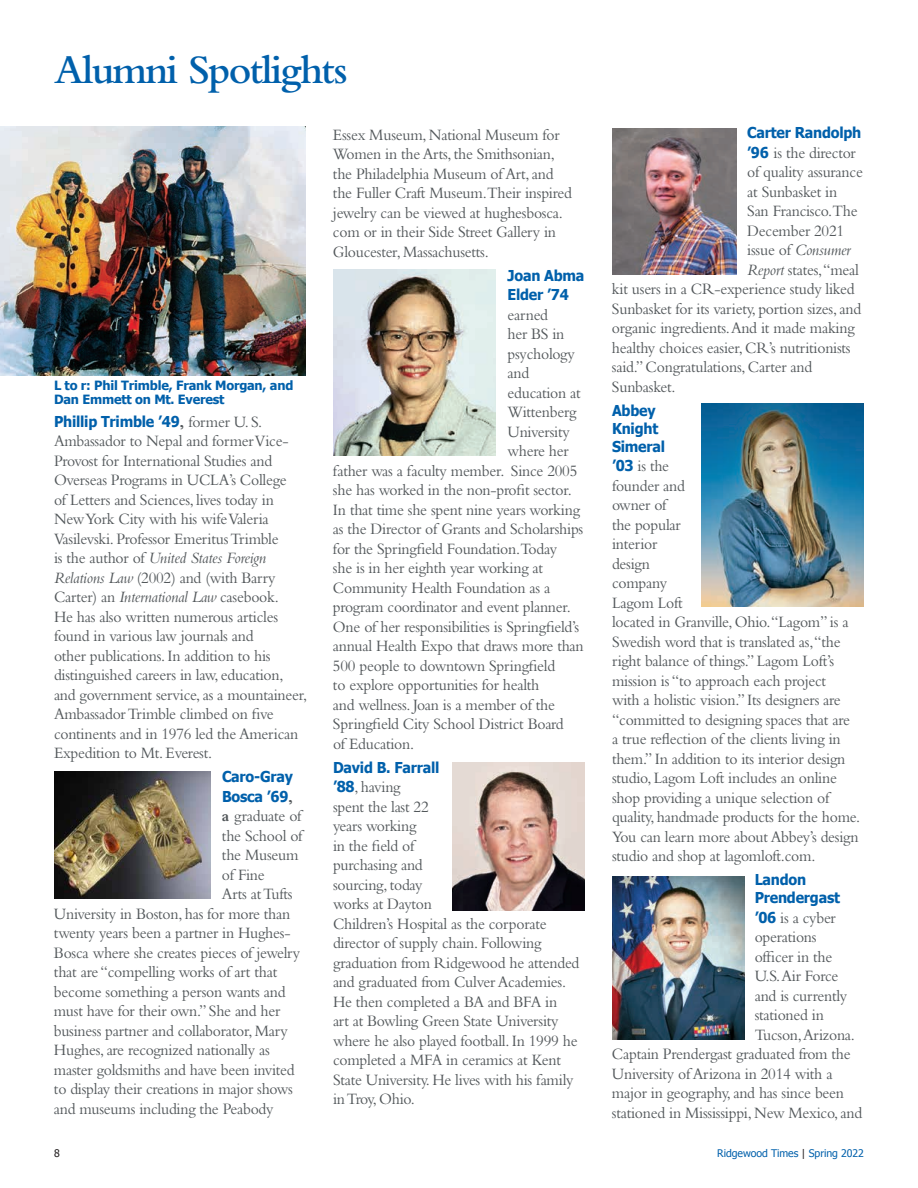
<style>
.page{position:relative;width:918px;height:1188px;background:#fff}
.page>*{position:absolute;margin:0;border:0;box-sizing:border-box;transform-origin:0 0}
.t1{font:600 42px "Bembo";letter-spacing:-.04em;color:#0060ab}
.t2{font:16.5px/19.5px "Bembo";letter-spacing:-.015em;color:#52575a;scale:.95 1}
.t3{font:italic 16.5px "Bembo";letter-spacing:-.015em;color:#52575a;scale:.95 1}
.t4{font:700 15px/18px "Tahoma";letter-spacing:-.015em;color:#0060ab;scale:.95 1}
.t5{font:700 12.75px/14.2px "Tahoma";letter-spacing:-.015em;color:#0060ab}
.t6{font:10.5px "Tahoma";letter-spacing:-.005em;color:#0060ab}
.t7{font:10.5px "Tahoma";color:#231f20}
.s1{font-family:"Bembo";font-size:16.5px;color:#52575a}
.s2{font-family:"Bembo";font-weight:400;font-size:16.5px;color:#52575a}
.s3{font-style:italic}
.s4{font-weight:700}
.s5{font-family:"Tahoma";font-weight:700;font-size:15px;color:#0060ab}
.s6{font-style:normal}
.s7{color:#231f20}
</style>
<div class="page">
<img style="left:333px;top:270px;width:163px;height:186px">
<img style="left:453px;top:762px;width:132px;height:149px">
<img style="left:701px;top:403px;width:163px;height:204px">
<img style="left:54px;top:772px;width:157px;height:126px">
<img style="left:612px;top:876px;width:132px;height:163px">
<img style="left:0;top:127px;width:306px;height:249px">
<img style="left:612px;top:128px;width:125px;height:147px">
<h1 class="t1" style="left:54px;top:47px;width:295px">Alumni Spotlights</h1>
<p class="t5" style="left:54px;top:377px;width:241px">L to r: Phil Trimble, Frank Morgan, and<br>Dan Emmett on Mt. Everest</p>
<p class="t4" style="left:54px;top:411px;width:221px">Phillip Trimble ’49<span class="s1">,</span> <span class="s2">former U. S.</span></p>
<p class="t2" style="left:54px;top:431px;width:268px">Ambassador to Nepal and former Vice-Provost for International Studies and Overseas Programs in UCLA’s College<br>of Letters and Sciences, lives today in New York City with his wife Valeria Vasilevski. Professor Emeritus Trimble<br>is the author of <span class="s3">United States Foreign Relations Law</span> (2002) and (with Barry Carter) an <span class="s3">International Law</span> casebook.<br>He has also written numerous articles found in various law journals and<br>other publications. In addition to his distinguished careers in law, education, and government service, as a mountaineer, Ambassador Trimble climbed on five continents and in 1976 led the American Expedition to Mt. Everest.</p>
<p class="t4" style="left:222px;top:766px;width:76px;line-height:19.5px">Caro-Gray<br>Bosca ’69<span class="s1">,</span></p>
<p class="t2" style="left:222px;top:806px;width:85px"><span class="s4">a</span> graduate of</p>
<p class="t2" style="left:222px;top:825px;width:86px">the School of</p>
<p class="t2" style="left:222px;top:845px;width:82px">the Museum</p>
<p class="t2" style="left:222px;top:864px;width:47px">of Fine</p>
<p class="t2" style="left:222px;top:884px;width:76px">Arts at Tufts</p>
<p class="t2" style="left:54px;top:903px;width:250px">University in Boston, has for more than</p>
<p class="t2" style="left:54px;top:923px;width:251px">twenty years been a partner in Hughes-</p>
<p class="t2" style="left:54px;top:942px;width:261px">Bosca where she creates pieces of jewelry</p>
<p class="t2" style="left:54px;top:962px;width:237px">that are “compelling works of art that</p>
<p class="t2" style="left:54px;top:981px;width:245px">become something a person wants and</p>
<p class="t2" style="left:54px;top:1001px;width:240px">must have for their own.” She and her</p>
<p class="t2" style="left:54px;top:1020px;width:248px">business partner and collaborator, Mary</p>
<p class="t2" style="left:54px;top:1040px;width:229px">Hughes, are recognized nationally as</p>
<p class="t2" style="left:54px;top:1059px;width:255px">master goldsmiths and have been invited</p>
<p class="t2" style="left:54px;top:1079px;width:253px">to display their creations in major shows</p>
<p class="t2" style="left:54px;top:1098px;width:233px">and museums including the Peabody</p>
<p class="t2" style="left:333px;top:124px;width:253px">Essex Museum, National Museum for Women in the Arts, the Smithsonian, the Philadelphia Museum of Art, and the Fuller Craft Museum.Their inspired jewelry can be viewed at hughesbosca. com or in their Side Street Gallery in Gloucester, Massachusetts.</p>
<p class="t4" style="left:508px;top:264px;width:82px;line-height:19.5px">Joan Abma<br>Elder ’74</p>
<p class="t2" style="left:508px;top:304px;width:44px">earned</p>
<p class="t2" style="left:508px;top:324px;width:61px">her BS in</p>
<p class="t2" style="left:508px;top:343px;width:72px">psychology</p>
<p class="t2" style="left:508px;top:363px;width:24px">and</p>
<p class="t2" style="left:508px;top:382px;width:79px">education at</p>
<p class="t2" style="left:508px;top:402px;width:74px">Wittenberg</p>
<p class="t2" style="left:508px;top:421px;width:67px">University</p>
<p class="t2" style="left:508px;top:441px;width:66px">where her</p>
<p class="t2" style="left:333px;top:460px;width:259px">father was a faculty member. Since 2005</p>
<p class="t2" style="left:333px;top:480px;width:253px">she has worked in the non-profit sector.</p>
<p class="t2" style="left:333px;top:499px;width:262px">In that time she spent nine years working</p>
<p class="t2" style="left:333px;top:519px;width:265px">as the Director of Grants and Scholarships</p>
<p class="t2" style="left:333px;top:538px;width:237px">for the Springfield Foundation.Today</p>
<p class="t2" style="left:333px;top:558px;width:223px">she is in her eighth year working at</p>
<p class="t2" style="left:333px;top:577px;width:230px">Community Health Foundation as a</p>
<p class="t2" style="left:333px;top:597px;width:252px">program coordinator and event planner.</p>
<p class="t2" style="left:333px;top:616px;width:261px">One of her responsibilities is Springfield’s</p>
<p class="t2" style="left:333px;top:636px;width:265px">annual Health Expo that draws more than</p>
<p class="t2" style="left:333px;top:655px;width:235px">500 people to downtown Springfield</p>
<p class="t2" style="left:333px;top:675px;width:219px">to explore opportunities for health</p>
<p class="t2" style="left:333px;top:694px;width:235px">and wellness. Joan is a member of the</p>
<p class="t2" style="left:333px;top:714px;width:244px">Springfield City School District Board</p>
<p class="t2" style="left:333px;top:734px;width:87px">of Education.</p>
<p class="t4" style="left:333px;top:757px;width:114px">David B. Farrall</p>
<p class="t2" style="left:333px;top:777px;width:261px"><span class="s5">’88</span>, having<br>spent the last 22<br>years working<br>in the field of<br>purchasing and<br>sourcing, today<br>works at Dayton<br>Children’s Hospital as the corporate director of supply chain. Following graduation from Ridgewood he attended and graduated from Culver Academies.<br>He then completed a BA and BFA in<br>art at Bowling Green State University where he also played football. In 1999 he completed a MFA in ceramics at Kent<br>State University. He lives with his family in Troy, Ohio.</p>
<p class="t4" style="left:747px;top:123px;width:122px">Carter Randolph</p>
<p class="t2" style="left:747px;top:143px;width:116px"><span class="s5">’96</span> is the director</p>
<p class="t2" style="left:747px;top:162px;width:123px">of quality assurance</p>
<p class="t2" style="left:747px;top:182px;width:96px">at Sunbasket in</p>
<p class="t2" style="left:747px;top:201px;width:118px">San Francisco.The</p>
<p class="t2" style="left:747px;top:221px;width:104px">December 2021</p>
<p class="t3" style="left:747px;top:241px;width:110px"><span class="s6">issue of</span> Consumer</p>
<p class="t2" style="left:747px;top:260px;width:119px"><span class="s3">Report</span> states,“meal</p>
<p class="t2" style="left:612px;top:279px;width:257px">kit users in a CR-experience study liked</p>
<p class="t2" style="left:612px;top:299px;width:264px">Sunbasket for its variety, portion sizes, and</p>
<p class="t2" style="left:612px;top:318px;width:257px">organic ingredients. And it made making</p>
<p class="t2" style="left:612px;top:338px;width:253px">healthy choices easier, CR’s nutritionists</p>
<p class="t2" style="left:612px;top:357px;width:212px">said.” Congratulations, Carter and</p>
<p class="t2" style="left:612px;top:377px;width:68px">Sunbasket.</p>
<p class="t4" style="left:612px;top:401px;width:57px">Abbey<br>Knight<br>Simeral</p>
<p class="t2" style="left:612px;top:456px;width:263px"><span class="s5">’03</span> is the<br>founder and<br>owner of<br>the popular<br>interior<br>design<br>company<br>Lagom Loft<br>located in Granville, Ohio.“Lagom” is a<br>Swedish word that is translated as,“the right balance of things.” Lagom Loft’s mission is “to approach each project<br>with a holistic vision.” Its designers are “committed to designing spaces that are a true reflection of the clients living in them.” In addition to its interior design studio, Lagom Loft includes an online shop providing a unique selection of quality, handmade products for the home.<br>You can learn more about Abbey’s design studio and shop at lagomloft.com.</p>
<p class="t4" style="left:755px;top:870px;width:91px">Landon<br>Prendergast</p>
<p class="t2" style="left:755px;top:908px;width:87px"><span class="s5">’06</span> is a cyber</p>
<p class="t2" style="left:755px;top:927px;width:67px">operations</p>
<p class="t2" style="left:755px;top:947px;width:83px">officer in the</p>
<p class="t2" style="left:755px;top:966px;width:90px">U.S. Air Force</p>
<p class="t2" style="left:755px;top:986px;width:99px">and is currently</p>
<p class="t2" style="left:755px;top:1005px;width:74px">stationed in</p>
<p class="t2" style="left:755px;top:1025px;width:107px">Tucson, Arizona.</p>
<p class="t2" style="left:612px;top:1044px;width:253px">Captain Prendergast graduated from the</p>
<p class="t2" style="left:612px;top:1064px;width:234px">University of Arizona in 2014 with a</p>
<p class="t2" style="left:612px;top:1083px;width:246px">major in geography, and has since been</p>
<p class="t2" style="left:612px;top:1103px;width:265px">stationed in Mississippi, New Mexico, and</p>
<p class="t7" style="left:54px;top:1146px;width:7px">8</p>
<p class="t6" style="left:717px;top:1146px;width:148px">Ridgewood Times <span class="s7">|</span> Spring 2022</p>
</div>
